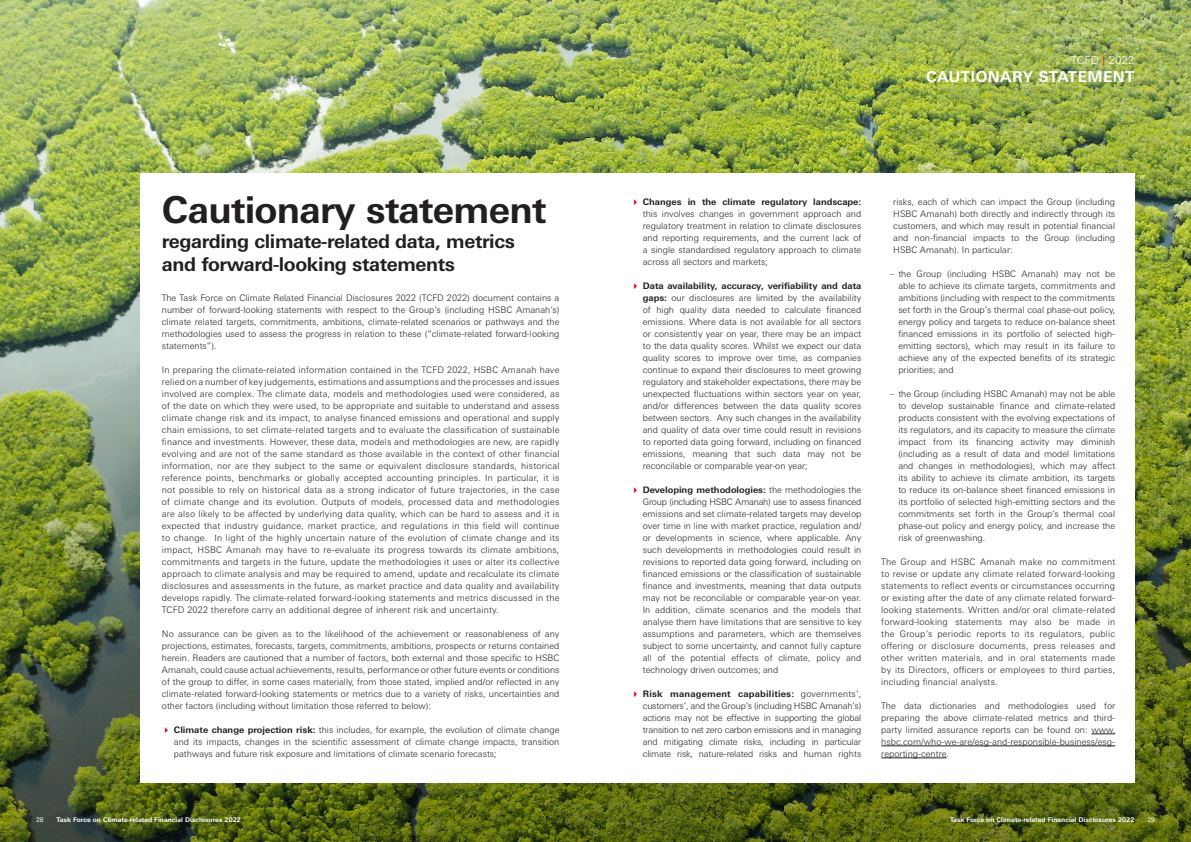
<style>
.page{position:relative;width:1191px;height:842px;background:#fff}
.page>*{position:absolute;margin:0;border:0;box-sizing:border-box;transform-origin:0 0}
.t1{font:700 37px "Univers Nextfor HSBC";letter-spacing:-.02em;color:#231f20}
.t2{font:700 19px/22.7px "Univers Nextfor HSBC";letter-spacing:-.02em;color:#231f20}
.t3{font:700 15px "Univers Nextfor HSBC";letter-spacing:.025em;color:#fff}
.t4{font:300 11px "Univers Nextfor HSBC";color:#fff}
.t5{font:300 9px/12px "Univers Nextfor HSBC";color:#231f20;text-align:justify}
.t6{font:700 6.5px "Univers Nextfor HSBC";color:#fff}
.t7{font:6.5px "Univers Nextfor HSBC";color:#fff}
.s1{color:#db0011}
.s2{font-weight:700}
</style>
<div class="page">
<img style="left:0;top:0;width:1191px;height:295px">
<img style="left:0;top:295px;width:1191px;height:547px">
<div style="left:140px;top:173px;width:994px;height:609px;background:#fff"></div>
<svg style="left:1091px;top:734px;width:24px;height:1px"></svg>
<hr style="left:881px;top:746px;width:234px;height:1px;background:#231f20">
<hr style="left:881px;top:758px;width:65px;height:1px;background:#231f20">
<h1 class="t1" style="left:162px;top:183px;width:386px">Cautionary statement</h1>
<h2 class="t2" style="left:162px;top:229px;width:354px">regarding climate-related data, metrics and forward-looking statements</h2>
<p class="t5" style="left:162px;top:291px;width:399px">The Task Force on Climate Related Financial Disclosures 2022 (TCFD 2022) document contains a number of forward-looking statements with respect to the Group’s (including HSBC Amanah’s) climate related targets, commitments, ambitions, climate-related scenarios or pathways and the methodologies used to assess the progress in relation to these (“climate-related forward-looking statements”).</p>
<p class="t5" style="left:162px;top:363px;width:399px">In preparing the climate-related information contained in the TCFD 2022, HSBC Amanah have relied on a number of key judgements, estimations and assumptions and the processes and issues involved are complex. The climate data, models and methodologies used were considered, as of the date on which they were used, to be appropriate and suitable to understand and assess climate change risk and its impact, to analyse financed emissions and operational and supply chain emissions, to set climate-related targets and to evaluate the classification of sustainable finance and investments. However, these data, models and methodologies are new, are rapidly evolving and are not of the same standard as those available in the context of other financial information, nor are they subject to the same or equivalent disclosure standards, historical reference points, benchmarks or globally accepted accounting principles. In particular, it is not possible to rely on historical data as a strong indicator of future trajectories, in the case of climate change and its evolution. Outputs of models, processed data and methodologies are also likely to be affected by underlying data quality, which can be hard to assess and it is expected that industry guidance, market practice, and regulations in this field will continue to change. In light of the highly uncertain nature of the evolution of climate change and its impact, HSBC Amanah may have to re-evaluate its progress towards its climate ambitions, commitments and targets in the future, update the methodologies it uses or alter its collective approach to climate analysis and may be required to amend, update and recalculate its climate disclosures and assessments in the future, as market practice and data quality and availability develops rapidly. The climate-related forward-looking statements and metrics discussed in the TCFD 2022 therefore carry an additional degree of inherent risk and uncertainty.</p>
<p class="t5" style="left:162px;top:627px;width:399px">No assurance can be given as to the likelihood of the achievement or reasonableness of any projections, estimates, forecasts, targets, commitments, ambitions, prospects or returns contained herein. Readers are cautioned that a number of factors, both external and those specific to HSBC Amanah, could cause actual achievements, results, performance or other future events or conditions of the group to differ, in some cases materially, from those stated, implied and/or reflected in any climate-related forward-looking statements or metrics due to a variety of risks, uncertainties and other factors (including without limitation those referred to below):</p>
<p class="t5" style="left:174px;top:723px;width:387px;text-indent:-12px"><span class="s1">✔</span> <span class="s2">Climate change projection risk:</span> this includes, for example, the evolution of climate change and its impacts, changes in the scientific assessment of climate change impacts, transition pathways and future risk exposure and limitations of climate scenario forecasts;</p>
<p class="t4" style="left:1071px;top:53px;width:65px">TCFD <span class="s1">|</span> 2022</p>
<h3 class="t3" style="left:926px;top:66px;width:210px">CAUTIONARY STATEMENT</h3>
<p class="t5" style="left:643px;top:195px;width:220px;text-indent:-12px"><span class="s1">✔</span> <span class="s2">Changes in the climate regulatory landscape: </span>this involves changes in government approach and regulatory treatment in relation to climate disclosures and reporting requirements, and the current lack of a single standardised regulatory approach to climate across all sectors and markets;</p>
<p class="t5" style="left:643px;top:279px;width:220px;text-indent:-12px"><span class="s1">✔</span> <span class="s2">Data availability, accuracy, verifiability and data gaps:</span> our disclosures are limited by the availability of high quality data needed to calculate financed emissions. Where data is not available for all sectors or consistently year on year, there may be an impact to the data quality scores. Whilst we expect our data quality scores to improve over time, as companies continue to expand their disclosures to meet growing regulatory and stakeholder expectations, there may be unexpected fluctuations within sectors year on year, and/or differences between the data quality scores between sectors. Any such changes in the availability and quality of data over time could result in revisions to reported data going forward, including on financed emissions, meaning that such data may not be reconcilable or comparable year-on year;</p>
<p class="t5" style="left:643px;top:483px;width:220px;text-indent:-12px"><span class="s1">✔</span> <span class="s2">Developing methodologies:</span> the methodologies the Group (including HSBC Amanah) use to assess financed emissions and set climate-related targets may develop over time in line with market practice, regulation and/ or developments in science, where applicable. Any such developments in methodologies could result in revisions to reported data going forward, including on financed emissions or the classification of sustainable finance and investments, meaning that data outputs may not be reconcilable or comparable year-on year.<br>In addition, climate scenarios and the models that analyse them have limitations that are sensitive to key assumptions and parameters, which are themselves subject to some uncertainty, and cannot fully capture all of the potential effects of climate, policy and technology driven outcomes; and</p>
<p class="t5" style="left:643px;top:687px;width:220px;text-indent:-12px"><span class="s1">✔</span> <span class="s2">Risk management capabilities:</span> governments’, customers’, and the Group’s (including HSBC Amanah’s) actions may not be effective in supporting the global transition to net zero carbon emissions and in managing and mitigating climate risks, including in particular climate risk, nature-related risks and human rights</p>
<p class="t5" style="left:893px;top:195px;width:223px">risks, each of which can impact the Group (including HSBC Amanah) both directly and indirectly through its customers, and which may result in potential financial and non-financial impacts to the Group (including HSBC Amanah). In particular:</p>
<p class="t5" style="left:898px;top:267px;width:218px;text-indent:-9px">– the Group (including HSBC Amanah) may not be able to achieve its climate targets, commitments and ambitions (including with respect to the commitments set forth in the Group’s thermal coal phase-out policy, energy policy and targets to reduce on-balance sheet financed emissions in its portfolio of selected high&shy;emitting sectors), which may result in its failure to achieve any of the expected benefits of its strategic priorities; and</p>
<p class="t5" style="left:898px;top:387px;width:218px;text-indent:-9px">– the Group (including HSBC Amanah) may not be able to develop sustainable finance and climate-related products consistent with the evolving expectations of its regulators, and its capacity to measure the climate impact from its financing activity may diminish (including as a result of data and model limitations and changes in methodologies), which may affect its ability to achieve its climate ambition, its targets to reduce its on-balance sheet financed emissions in its portfolio of selected high-emitting sectors and the commitments set forth in the Group’s thermal coal phase-out policy and energy policy, and increase the risk of greenwashing.</p>
<p class="t5" style="left:881px;top:555px;width:235px">The Group and HSBC Amanah make no commitment to revise or update any climate related forward-looking statements to reflect events or circumstances occurring or existing after the date of any climate related forward&shy;looking statements. Written and/or oral climate-related forward-looking statements may also be made in the Group’s periodic reports to its regulators, public offering or disclosure documents, press releases and other written materials, and in oral statements made by its Directors, officers or employees to third parties, including financial analysts.</p>
<p class="t5" style="left:881px;top:699px;width:235px">The data dictionaries and methodologies used for preparing the above climate-related metrics and third&shy;party limited assurance reports can be found on: www. hsbc.com/who-we-are/esg-and-responsible-business/esg&shy;reporting-centre.</p>
<p class="t7" style="left:36px;top:815px;width:9px">28</p>
<p class="t6" style="left:57px;top:815px;width:186px">Task Force on Climate-related Financial Disclosures 2022</p>
<p class="t6" style="left:950px;top:815px;width:186px">Task Force on Climate-related Financial Disclosures 2022</p>
<p class="t7" style="left:1147px;top:815px;width:9px">29</p>
</div>
